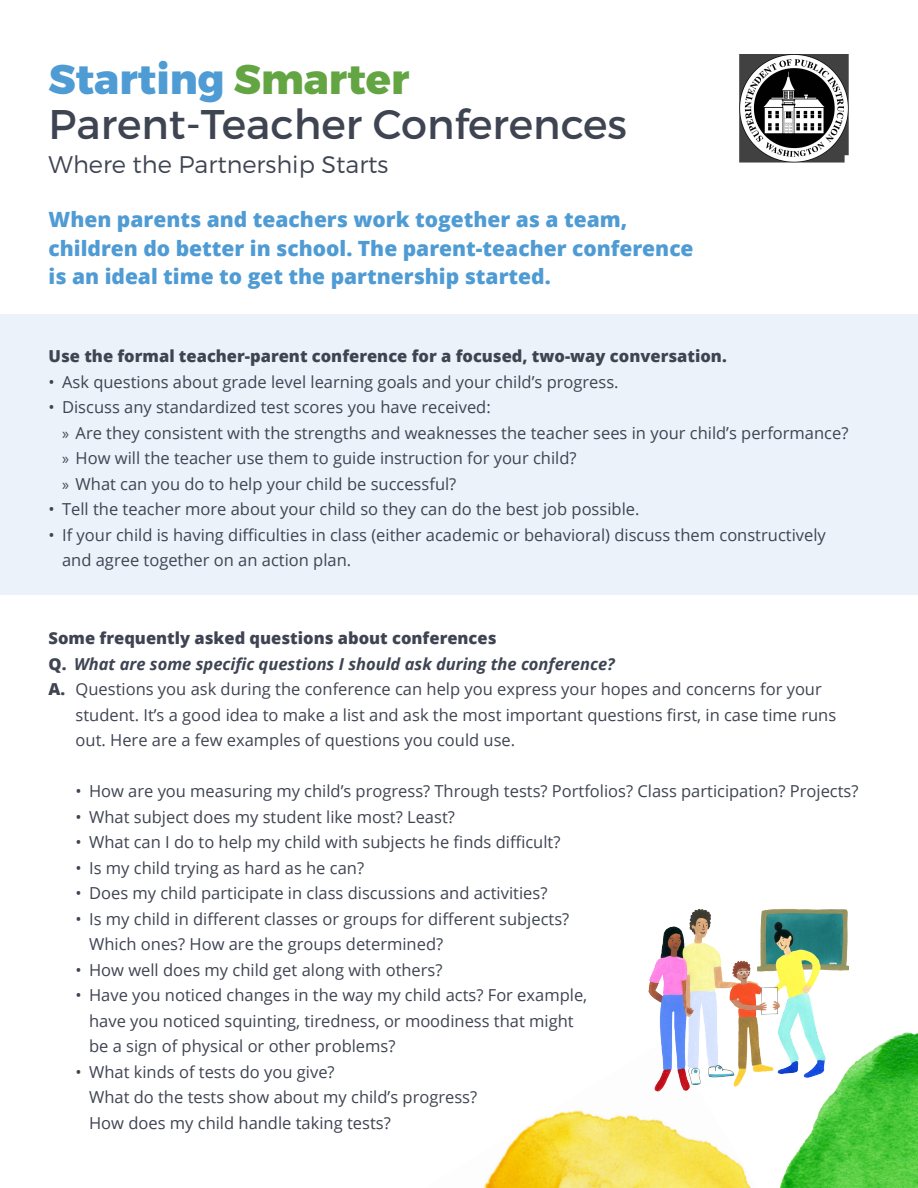
<style>
.page{position:relative;width:918px;height:1188px;background:#fff}
.page>*{position:absolute;margin:0;border:0;box-sizing:border-box;transform-origin:0 0}
.t1{font:41.4px/45px "Montserrat";color:#3f4452}
.subtitle{font:300 24px "Montserrat";color:#3f4452}
.Call_to_action{font:800 21px/28.5px "Open Sans";color:#4f9bd4}
.A{font:16.5px/25.5px "Open Sans";color:#3f4452}
.t2{font:800 16.5px "Open Sans";color:#3f4452}
.Q{font:italic 700 16.5px "Open Sans";color:#3f4452}
.s1{font-weight:800;color:#4f9bd4}
.s2{font-weight:800;color:#64a543}
.s3{font-family:"Myriad Pro"}
.s4{font-weight:800;font-style:normal}
.s5{font-weight:800}
</style>
<div class="page">
<div style="left:0;top:314px;width:918px;height:281px;background:#ebf2f9"></div>
<img style="left:779px;top:1032px;width:139px;height:156px">
<img style="left:483px;top:1110px;width:269px;height:78px">
<img style="left:648px;top:908px;width:201px;height:184px">
<img style="left:740px;top:54px;width:108px;height:108px">
<h1 class="t1" style="left:49px;top:57px;width:580px"><span class="s1">Starting</span> <span class="s2">Smarter<br></span>Parent-Teacher Conferences</h1>
<p class="subtitle" style="left:49px;top:150px;width:341px">Where the Partnership Starts</p>
<p class="Call_to_action" style="left:49px;top:204px;width:647px">When parents and teachers work together as a team, children do better in school. The parent-teacher conference is an ideal time to get the partnership started.</p>
<h2 class="t2" style="left:49px;top:344px;width:680px">Use the formal teacher-parent conference for a focused, two-way conversation.</h2>
<p class="A" style="left:49px;top:369px;width:572px">• Ask questions about grade level learning goals and your child’s progress.</p>
<p class="A" style="left:49px;top:394px;width:444px">• Discuss any standardized test scores you have received:</p>
<p class="A" style="left:62px;top:420px;width:788px"><span class="s3">»</span> Are they consistent with the strengths and weaknesses the teacher sees in your child’s performance?</p>
<p class="A" style="left:62px;top:445px;width:516px"><span class="s3">»</span> How will the teacher use them to guide instruction for your child?</p>
<p class="A" style="left:62px;top:471px;width:396px"><span class="s3">»</span> What can you do to help your child be successful?</p>
<p class="A" style="left:49px;top:496px;width:592px">• Tell the teacher more about your child so they can do the best job possible.</p>
<p class="A" style="left:62px;top:522px;width:765px;text-indent:-14px">• If your child is having difficulties in class (either academic or behavioral) discuss them constructively and agree together on an action plan.</p>
<h2 class="t2" style="left:49px;top:626px;width:449px">Some frequently asked questions about conferences</h2>
<p class="Q" style="left:49px;top:652px;width:568px"><span class="s4">Q.</span> What are some specific questions I should ask during the conference?</p>
<p class="A" style="left:76px;top:676px;width:762px;text-indent:-27px"><span class="s5">A.</span> Questions you ask during the conference can help you express your hopes and concerns for your student. It’s a good idea to make a list and ask the most important questions first, in case time runs out. Here are a few examples of questions you could use.</p>
<p class="A" style="left:76px;top:778px;width:784px">• How are you measuring my child’s progress? Through tests? Portfolios? Class participation? Projects?</p>
<p class="A" style="left:76px;top:804px;width:381px">• What subject does my student like most? Least?</p>
<p class="A" style="left:76px;top:829px;width:486px">• What can I do to help my child with subjects he finds difficult?</p>
<p class="A" style="left:76px;top:855px;width:290px">• Is my child trying as hard as he can?</p>
<p class="A" style="left:76px;top:880px;width:473px">• Does my child participate in class discussions and activities?</p>
<p class="A" style="left:89px;top:906px;width:482px;text-indent:-14px">• Is my child in different classes or groups for different subjects?<br>Which ones? How are the groups determined?</p>
<p class="A" style="left:76px;top:957px;width:368px">• How well does my child get along with others?</p>
<p class="A" style="left:89px;top:982px;width:500px;text-indent:-14px">• Have you noticed changes in the way my child acts? For example, have you noticed squinting, tiredness, or moodiness that might be a sign of physical or other problems?</p>
<p class="A" style="left:89px;top:1059px;width:390px;text-indent:-14px">• What kinds of tests do you give?<br>What do the tests show about my child’s progress?<br>How does my child handle taking tests?</p>
</div>
